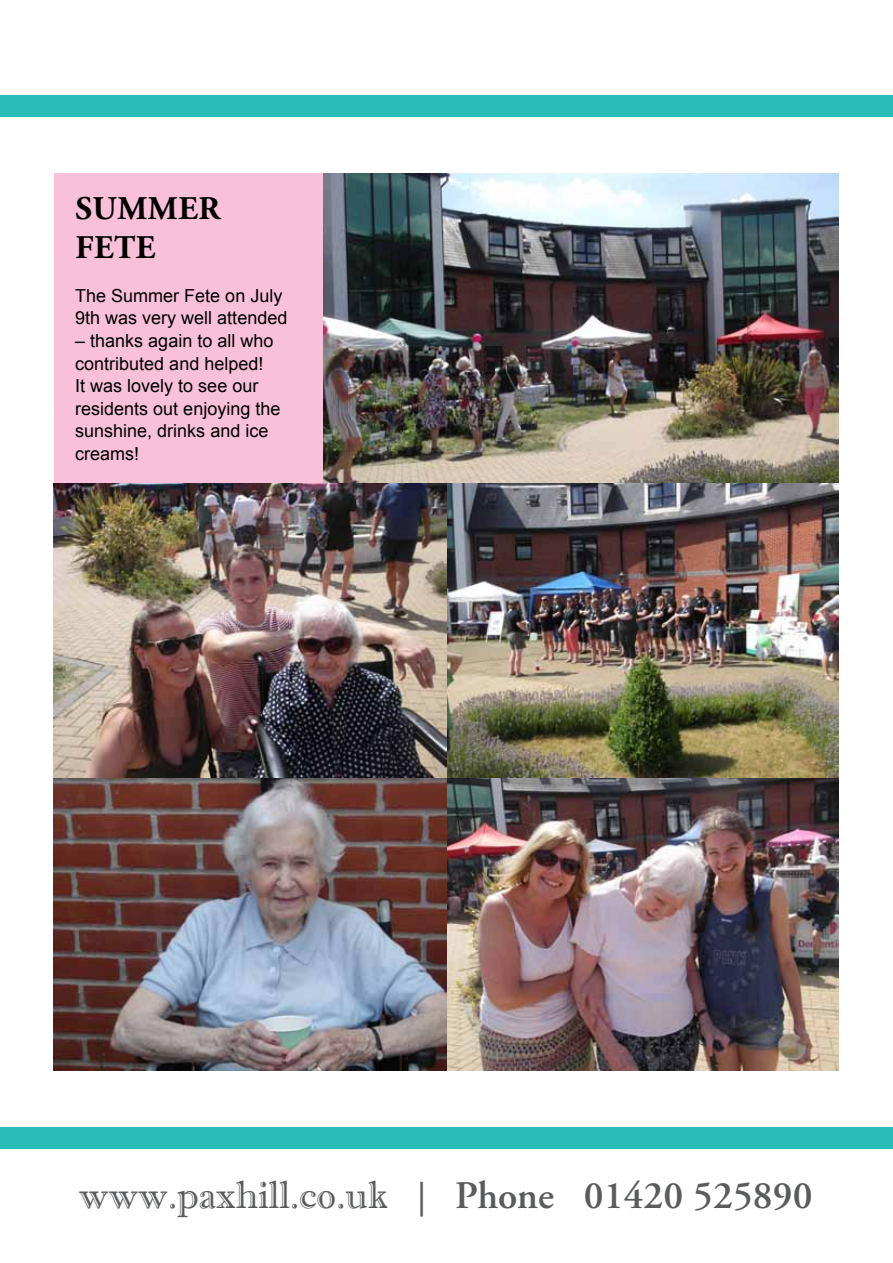
<style>
.page{position:relative;width:893px;height:1263px;background:#fff}
.page>*{position:absolute;margin:0;border:0;box-sizing:border-box;transform-origin:0 0}
.t1{font:39px "Imprint MT Shadow";color:#5a5b5d}
.t2{font:700 33px/39.6px "Adobe Garamond Pro";letter-spacing:.015em;color:#000}
.t3{font:18px/22.5px "Arial";color:#000}
.s1{font-family:"Adobe Garamond";font-weight:600}
</style>
<div class="page">
<div style="left:0;top:1127px;width:893px;height:21px;background:#29bcb9"></div>
<div style="left:0;top:96px;width:893px;height:21px;background:#29bcb9"></div>
<img style="left:323px;top:173px;width:515px;height:311px">
<div style="left:54px;top:173px;width:269px;height:311px;background:#f8c1d9"></div>
<img style="left:53px;top:484px;width:786px;height:586px">
<h2 class="t2" style="left:75px;top:189px;width:146px">SUMMER<br>FETE</h2>
<p class="t3" style="left:75px;top:285px;width:214px">The Summer Fete on July<br>9th was very well attended</p>
<p class="t3" style="left:75px;top:330px;width:207px">– thanks again to all who contributed and helped!<br>It was lovely to see our residents out enjoying the sunshine, drinks and ice creams!</p>
<h1 class="t1" style="left:79px;top:1172px;width:735px">www.paxhill.co.uk | <span class="s1">Phone 01420 525890</span></h1>
</div>
